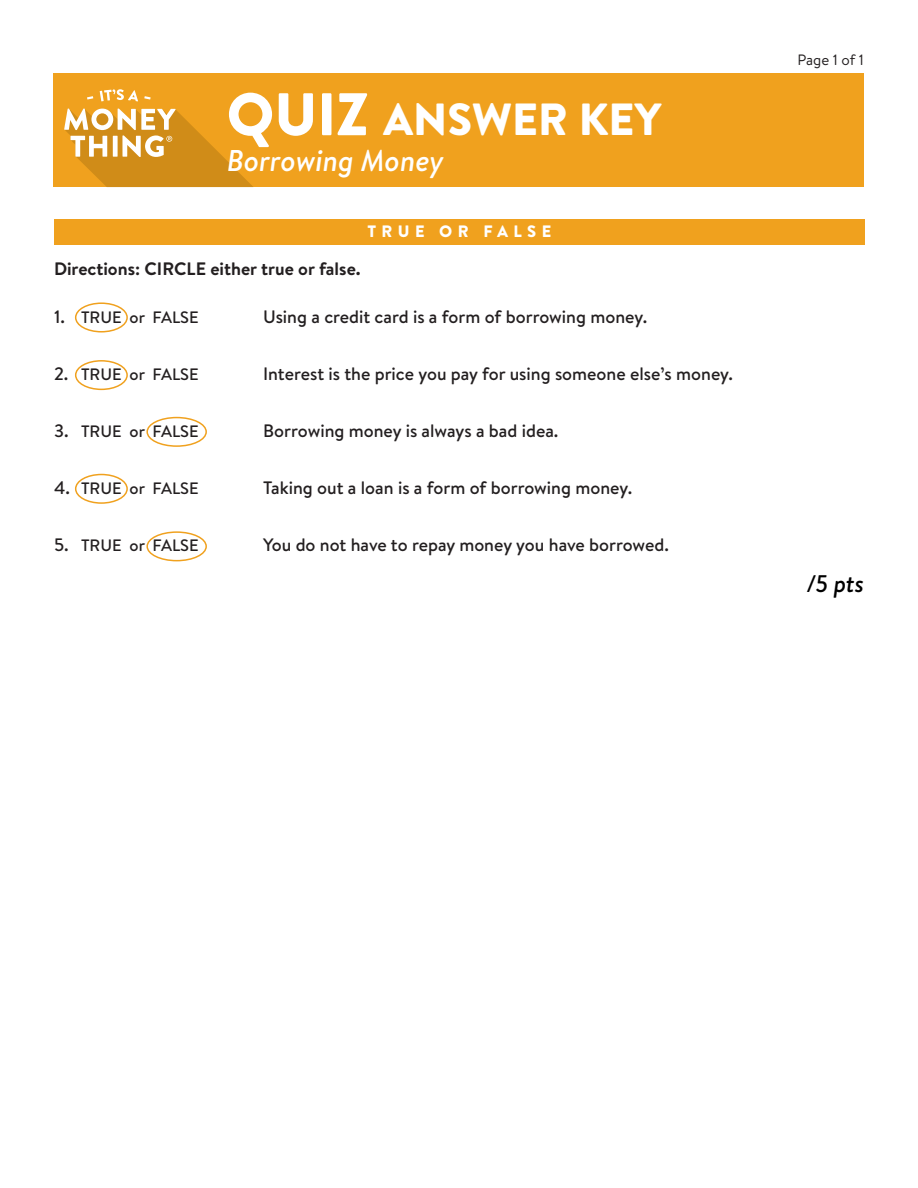
<style>
.page{position:relative;width:918px;height:1188px;background:#fff}
.page>*{position:absolute;margin:0;border:0;box-sizing:border-box;transform-origin:0 0}
.t1{font:900 45px "Brandon Text";color:#fff}
.t2{font:italic 500 30px "Brandon Text";color:#fff}
.t3{font:italic 500 24px "Brandon Text";color:#000}
.t4{font:500 18px "Brandon Text";color:#231f20}
.t5{font:700 18px "Brandon Text";color:#231f20}
.t6{font:500 16.5px "Brandon Text";color:#231f20}
.t7{font:900 16.5px "Brandon Text";letter-spacing:.325em;color:#fff}
.t8{font:15px "Brandon Text";letter-spacing:-.005em;color:#231f20}
.s1{font-size:60px}
.s2{font-size:18px}
</style>
<div class="page">
<div style="left:54px;top:74px;width:810px;height:113px;background:#f0a11e"></div>
<svg style="left:100px;top:89px;width:38px;height:12px"></svg>
<svg style="left:87px;top:96px;width:6px;height:4px"></svg>
<svg style="left:144px;top:96px;width:7px;height:4px"></svg>
<svg style="left:64px;top:109px;width:189px;height:78px"></svg>
<div style="left:146px;top:417px;width:61px;height:30px;border:2px solid #f0a11e;border-radius:50%"></div>
<div style="left:146px;top:531px;width:61px;height:30px;border:2px solid #f0a11e;border-radius:50%"></div>
<div style="left:75px;top:302px;width:53px;height:31px;border:2px solid #f0a11e;border-radius:50%"></div>
<div style="left:75px;top:360px;width:53px;height:30px;border:2px solid #f0a11e;border-radius:50%"></div>
<div style="left:54px;top:219px;width:811px;height:26px;background:#f0a11e"></div>
<div style="left:75px;top:474px;width:53px;height:30px;border:2px solid #f0a11e;border-radius:50%"></div>
<h1 class="t1" style="left:227px;top:88px;width:437px"><span class="s1">QUIZ</span> ANSWER KEY</h1>
<h2 class="t2" style="left:227px;top:140px;width:218px">Borrowing Money</h2>
<p class="t7" style="left:367px;top:220px;width:185px">TRUE OR FALSE</p>
<p class="t5" style="left:54px;top:257px;width:308px">Directions: CIRCLE either true or false.</p>
<p class="t6" style="left:54px;top:306px;width:146px"><span class="s2">1.</span> TRUE or FALSE</p>
<p class="t4" style="left:263px;top:304px;width:386px">Using a credit card is a form of borrowing money.</p>
<p class="t6" style="left:54px;top:363px;width:146px"><span class="s2">2.</span> TRUE or FALSE</p>
<p class="t4" style="left:263px;top:362px;width:471px">Interest is the price you pay for using someone else’s money.</p>
<p class="t6" style="left:54px;top:420px;width:146px"><span class="s2">3.</span> TRUE or FALSE</p>
<p class="t4" style="left:263px;top:419px;width:297px">Borrowing money is always a bad idea.</p>
<p class="t6" style="left:54px;top:477px;width:146px"><span class="s2">4.</span> TRUE or FALSE</p>
<p class="t4" style="left:263px;top:476px;width:371px">Taking out a loan is a form of borrowing money.</p>
<p class="t6" style="left:54px;top:534px;width:146px"><span class="s2">5.</span> TRUE or FALSE</p>
<p class="t4" style="left:263px;top:533px;width:407px">You do not have to repay money you have borrowed.</p>
<p class="t8" style="left:797px;top:49px;width:68px">Page 1 of 1</p>
<h3 class="t3" style="left:807px;top:567px;width:59px">/5 pts</h3>
</div>
